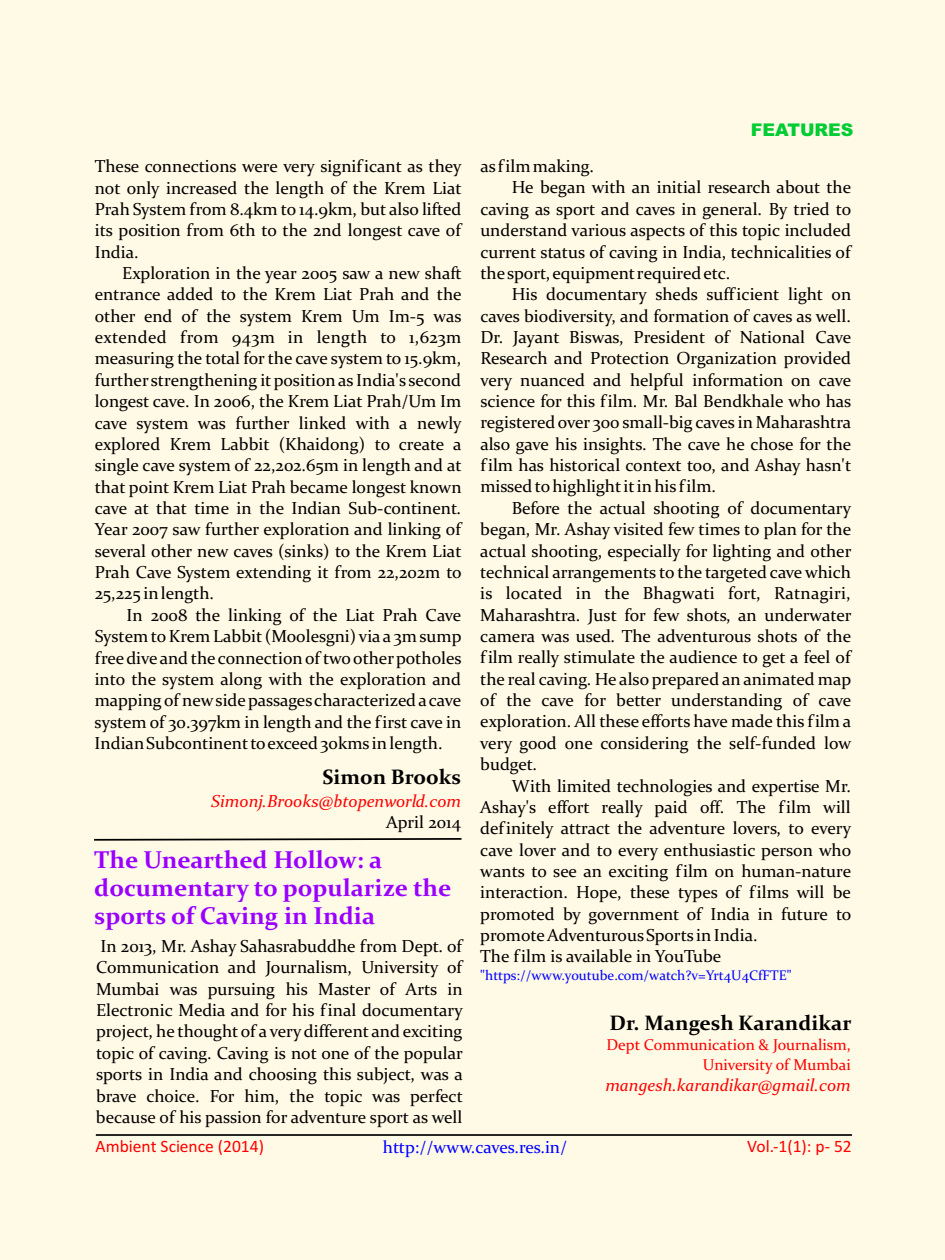
<style>
.page{position:relative;width:945px;height:1260px;background:#fffae6}
.page>*{position:absolute;margin:0;border:0;box-sizing:border-box;transform-origin:0 0}
.t1{font:700 24.5px/28px "Constantia";color:#90f}
.t2{font:700 21px "Constantia";color:#000}
.t3{font:17.5px/21.3px "Constantia";color:#000;text-align:justify}
.t4{font:italic 17.5px "Constantia";color:#f00}
.t5{font:17.5px "Calibri";color:#f00}
.t6{font:17.5px "Constantia";color:#00f}
.t7{font:900 17.5px "Arial";color:#0c3}
.t8{font:15.75px/19.2px "Constantia";color:#f00;text-align:right}
.t9{font:14px "Constantia";color:#00f}
</style>
<div class="page">
<hr style="left:96px;top:1134px;width:756px;height:2px;background:#000">
<svg style="left:94px;top:838px;width:368px;height:3px"></svg>
<p class="t3" style="left:95px;top:157px;width:368px">These connections were very significant as they not only increased the length of the Krem Liat Prah System from 8.4km to 14.9km, but also lifted its position from 6th to the 2nd longest cave of India.</p>
<p class="t3" style="left:95px;top:264px;width:368px;text-indent:28px">Exploration in the year 2005 saw a new shaft entrance added to the Krem Liat Prah and the other end of the system Krem Um Im-5 was extended from 943m in length to 1,623m measuring the total for the cave system to 15.9km, further strengthening itpositionas India's second longest cave. In 2006, the Krem Liat Prah/Um Im cave system was further linked with a newly explored Krem Labbit (Khaidong) to create a single cave system of 22,202.65m in length and at that point Krem Liat Prah became longest known cave at that time in the Indian Sub-continent.<br>Year 2007 saw further exploration and linking of several other new caves (sinks) to the Krem Liat Prah Cave System extending it from 22,202m to 25,225 in length.</p>
<p class="t3" style="left:95px;top:606px;width:368px;text-indent:32px">In 2008 the linking of the Liat Prah Cave System to Krem Labbit (Moolesgni) via a 3msump free dive and the connection of two other potholes into the system along with the exploration and mapping of new side passages characterized a cave system of 30.397km in length and the first cave in IndianSubcontinent toexceed 30kms in length.</p>
<p class="t2" style="left:322px;top:769px;width:140px">Simon Brooks</p>
<p class="t3" style="left:386px;top:813px;width:77px">April 2014</p>
<p class="t4" style="left:211px;top:793px;width:251px">Simonj.Brooks@btopenworld.com</p>
<h1 class="t1" style="left:94px;top:847px;width:359px">The Unearthed Hollow: a documentary to popularize the sports of Caving in India</h1>
<p class="t3" style="left:96px;top:937px;width:368px">In 2013, Mr. Ashay Sahasrabuddhe from Dept. of Communication and Journalism, University of Mumbai was pursuing his Master of Arts in Electronic Media and for his final documentary project, he thought of a very different and exciting topic of caving. Caving is not one of the popular sports in India and choosing this subject, was a brave choice. For him, the topic was perfect because of his passion for adventure sport as well</p>
<p class="t7" style="left:751px;top:124px;width:104px">FEATURES</p>
<p class="t3" style="left:480px;top:157px;width:115px">as film making.</p>
<p class="t3" style="left:512px;top:178px;width:341px">He began with an initial research about the</p>
<p class="t3" style="left:480px;top:200px;width:373px">caving as sport and caves in general. By tried to</p>
<p class="t3" style="left:480px;top:221px;width:372px">understand various aspects of this topic included</p>
<p class="t3" style="left:480px;top:242px;width:372px">current status of caving in India, technicalities of</p>
<p class="t3" style="left:480px;top:264px;width:251px">the sport, equipment required etc.</p>
<p class="t3" style="left:512px;top:285px;width:341px">His documentary sheds sufficient light on</p>
<p class="t3" style="left:480px;top:307px;width:372px">caves biodiversity, and formation of caves as well.</p>
<p class="t3" style="left:480px;top:328px;width:372px">Dr. Jayant Biswas, President of National Cave</p>
<p class="t3" style="left:480px;top:349px;width:372px">Research and Protection Organization provided</p>
<p class="t3" style="left:480px;top:371px;width:372px">very nuanced and helpful information on cave</p>
<p class="t3" style="left:480px;top:392px;width:373px">science for this film. Mr. Bal Bendkhale who has</p>
<p class="t3" style="left:480px;top:413px;width:372px">registered over 300 small-big caves in Maharashtra</p>
<p class="t3" style="left:480px;top:435px;width:372px">also gave his insights. The cave he chose for the</p>
<p class="t3" style="left:480px;top:456px;width:372px">film has historical context too, and Ashay hasn't</p>
<p class="t3" style="left:480px;top:477px;width:237px">missed to highlight it in his film.</p>
<p class="t3" style="left:512px;top:499px;width:341px">Before the actual shooting of documentary</p>
<p class="t3" style="left:480px;top:520px;width:372px">began, Mr. Ashay visited few times to plan for the</p>
<p class="t3" style="left:480px;top:542px;width:373px">actual shooting, especially for lighting and other</p>
<p class="t3" style="left:480px;top:563px;width:372px">technical arrangements to the targeted cave which</p>
<p class="t3" style="left:480px;top:584px;width:372px">is located in the Bhagwati fort, Ratnagiri,</p>
<p class="t3" style="left:480px;top:606px;width:373px">Maharashtra. Just for few shots, an underwater</p>
<p class="t3" style="left:480px;top:627px;width:372px">camera was used. The adventurous shots of the</p>
<p class="t3" style="left:480px;top:648px;width:372px">film really stimulate the audience to get a feel of</p>
<p class="t3" style="left:480px;top:670px;width:372px">the real caving. He also prepared an animated map</p>
<p class="t3" style="left:480px;top:691px;width:372px">of the cave for better understanding of cave</p>
<p class="t3" style="left:480px;top:712px;width:372px">exploration. All these efforts have made this film a</p>
<p class="t3" style="left:480px;top:734px;width:372px">very good one considering the self-funded low</p>
<p class="t3" style="left:480px;top:755px;width:58px">budget.</p>
<p class="t3" style="left:512px;top:776px;width:341px">With limited technologies and expertise Mr.</p>
<p class="t3" style="left:480px;top:798px;width:372px">Ashay's effort really paid off. The film will</p>
<p class="t3" style="left:480px;top:819px;width:372px">definitely attract the adventure lovers, to every</p>
<p class="t3" style="left:480px;top:841px;width:372px">cave lover and to every enthusiastic person who</p>
<p class="t3" style="left:480px;top:862px;width:372px">wants to see an exciting film on human-nature</p>
<p class="t3" style="left:480px;top:883px;width:372px">interaction. Hope, these types of films will be</p>
<p class="t3" style="left:480px;top:905px;width:372px">promoted by government of India in future to</p>
<p class="t3" style="left:480px;top:926px;width:279px">promoteAdventurousSports in India.</p>
<p class="t3" style="left:480px;top:947px;width:243px">The film is available in YouTube</p>
<p class="t9" style="left:480px;top:970px;width:313px">"https://www.youtube.com/watch?v=Yrt4U4CfFTE"</p>
<p class="t2" style="left:609px;top:1014px;width:243px">Dr. Mangesh Karandikar</p>
<p class="t8" style="left:606px;top:1037px;width:246px">Dept Communication &amp; Journalism,<br>University of Mumbai</p>
<p class="t4" style="left:605px;top:1077px;width:247px">mangesh.karandikar@gmail.com</p>
<p class="t5" style="left:96px;top:1139px;width:170px">Ambient Science (2014)</p>
<p class="t6" style="left:383px;top:1140px;width:186px">http://www.caves.res.in/</p>
<p class="t5" style="left:747px;top:1139px;width:106px">Vol.-1(1): p- 52</p>
</div>
